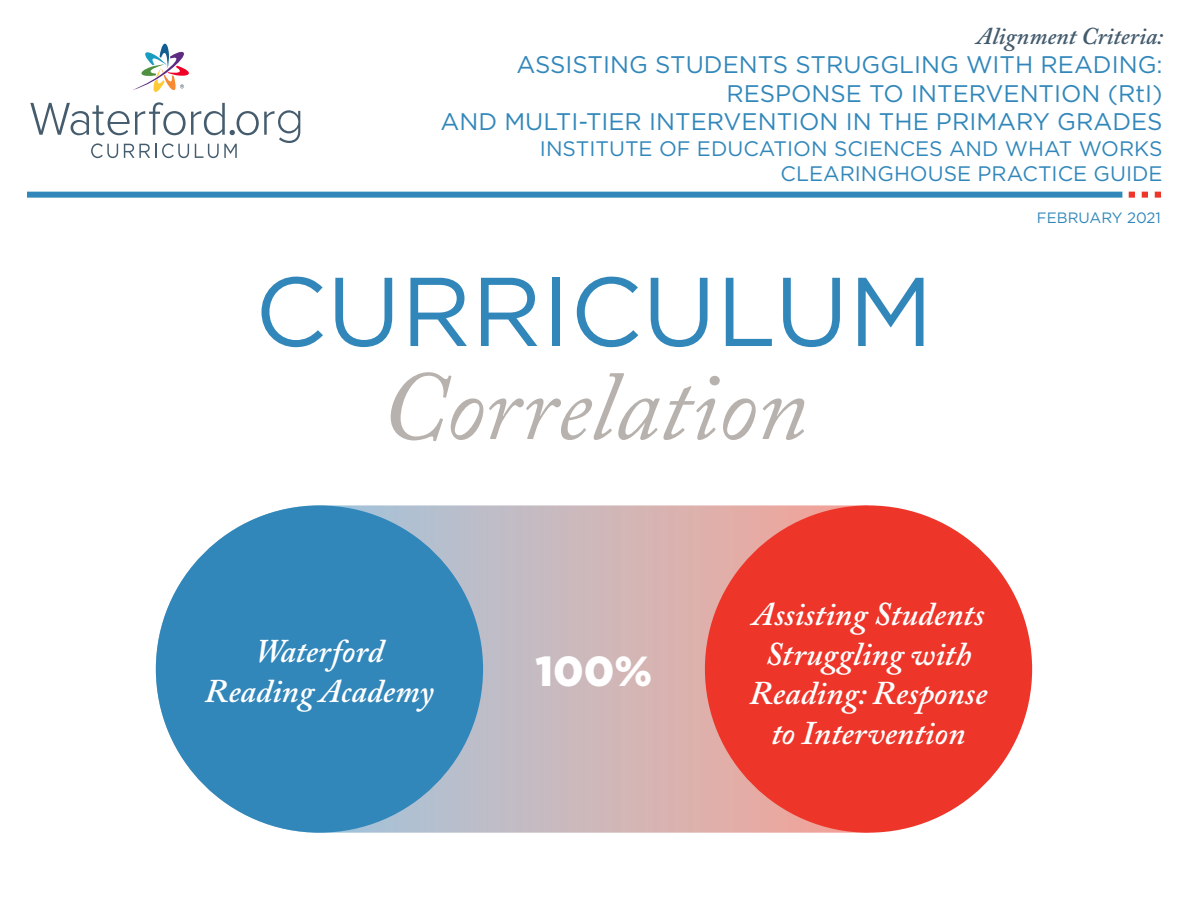
<style>
.page{position:relative;width:1188px;height:918px;background:#fff}
.page>*{position:absolute;margin:0;border:0;box-sizing:border-box;transform-origin:0 0}
.t1{font:italic 97.5px "Adobe Caslon Pro";color:#b8b2ae}
.t2{font:97.5px "Gotham";color:#3287ba}
._10_Percentage{font:900 42px "Gotham";color:#fff}
._11_Product_Name{font:italic 600 33px/39.6px "Adobe Caslon Pro";color:#fff;text-align:center}
.t3{font:24px/28.8px "Gotham";color:#3287ba;text-align:right}
.t4{font:italic 600 24px "Adobe Caslon Pro";color:#435b6d}
.t5{font:21px/25.2px "Gotham";color:#3287ba;text-align:right}
.t6{font:15px "Gotham";color:#3287ba}
</style>
<div class="page">
<svg style="left:156px;top:505px;width:700px;height:328px;background:#d3bec1"></svg>
<div style="left:156px;top:505px;width:327px;height:328px;background:#3287ba;border-radius:50%"></div>
<div style="left:705px;top:505px;width:327px;height:328px;background:#ee3529;border-radius:50%"></div>
<svg style="left:1129px;top:192px;width:6px;height:6px"></svg>
<svg style="left:1142px;top:192px;width:6px;height:6px"></svg>
<svg style="left:1155px;top:192px;width:6px;height:6px"></svg>
<div style="left:27px;top:192px;width:1095px;height:6px;background:#3287ba"></div>
<svg style="left:30px;top:102px;width:270px;height:56px"></svg>
<svg style="left:133px;top:43px;width:56px;height:49px"></svg>
<p class="t4" style="left:977px;top:22px;width:188px">Alignment Criteria:</p>
<p class="t3" style="left:440px;top:49px;width:724px">ASSISTING STUDENTS STRUGGLING WITH READING:<br>RESPONSE TO INTERVENTION (RtI)<br>AND MULTI-TIER INTERVENTION IN THE PRIMARY GRADES</p>
<p class="t5" style="left:540px;top:135px;width:624px">INSTITUTE OF EDUCATION SCIENCES AND WHAT WORKS<br>CLEARINGHOUSE PRACTICE GUIDE</p>
<h1 class="t2" style="left:255px;top:249px;width:680px">CURRICULUM</h1>
<h1 class="t1" style="left:381px;top:348px;width:428px">Correlation</h1>
<p class="t6" style="left:1037px;top:208px;width:126px">FEBRUARY 2021</p>
<p class="_11_Product_Name" style="left:205px;top:631px;width:230px">Waterford<br>Reading Academy</p>
<p class="_10_Percentage" style="left:536px;top:642px;width:118px">100%</p>
<p class="_11_Product_Name" style="left:750px;top:594px;width:239px">Assisting Students<br>Struggling with<br>Reading: Response to Intervention</p>
</div>
